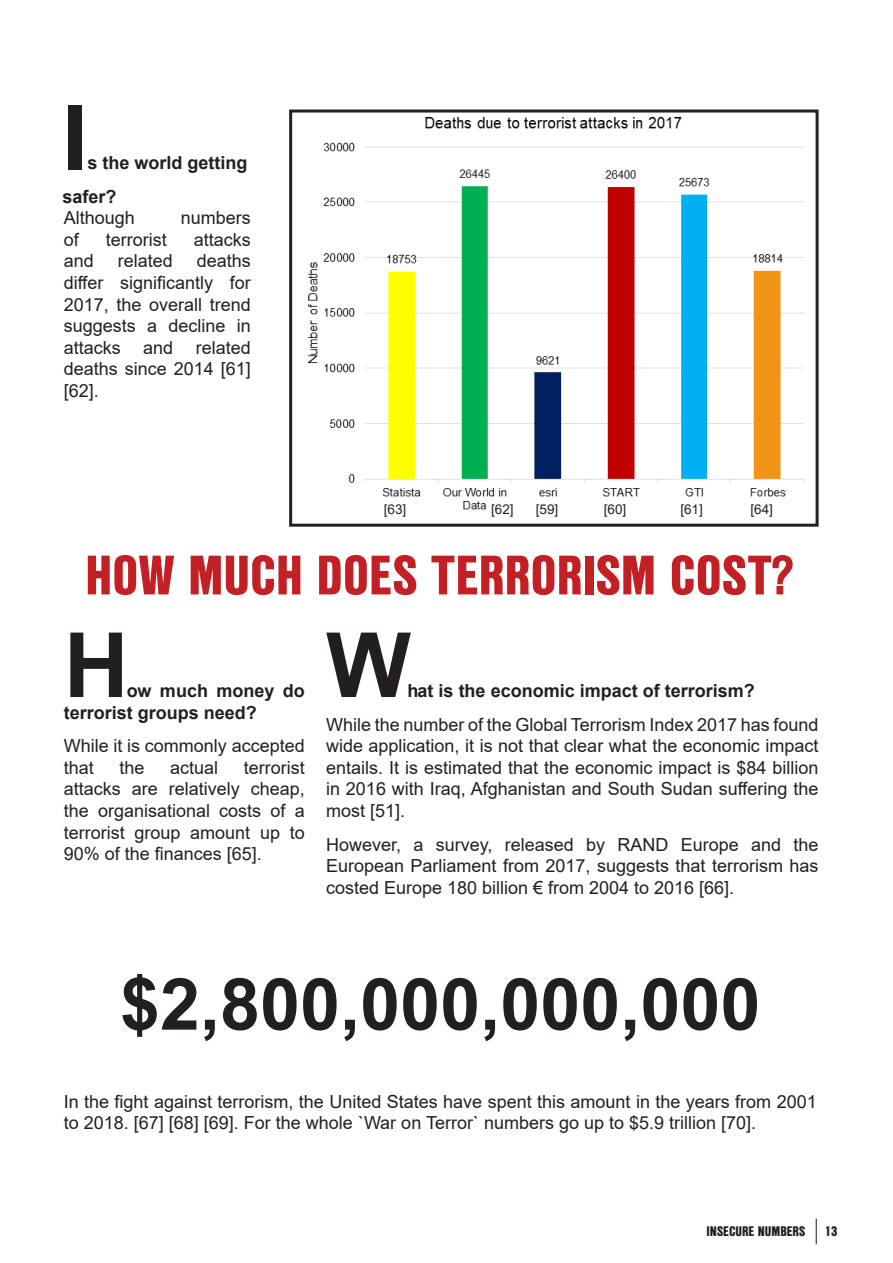
<style>
.page{position:relative;width:893px;height:1263px;background:#fff}
.page>*{position:absolute;margin:0;border:0;box-sizing:border-box;transform-origin:0 0}
.t1{font:700 90px "Arial";color:#231f20}
.t2{font:700 72px "Arial";color:#231f20}
.White_magazine_name{font:900 54px "Nimbus San Con L";color:#c32025}
.t3{font:18px/21.6px "Arial";color:#231f20;text-align:justify}
.t4{font:700 18px/21.6px "Arial";color:#231f20}
.t5{font:13.5px "Arial";color:#231f20}
.Right_page_number{font:900 13.5px "Nimbus San Con L";color:#231f20}
</style>
<div class="page">
<img style="left:308px;top:116px;width:496px;height:394px">
<div style="left:289px;top:110px;width:530px;height:417px;border:3px solid #231f20"></div>
<svg style="left:816px;top:1219px;width:1px;height:25px"></svg>
<p class="t1" style="left:63px;top:74px;width:27px">I</p>
<p class="t4" style="left:88px;top:152px;width:162px">s the world getting</p>
<p class="t4" style="left:63px;top:186px;width:56px">safer?</p>
<p class="t3" style="left:64px;top:207px;width:73px">Although</p>
<p class="t3" style="left:181px;top:207px;width:72px">numbers</p>
<p class="t3" style="left:64px;top:229px;width:17px">of</p>
<p class="t3" style="left:106px;top:229px;width:63px">terrorist</p>
<p class="t3" style="left:194px;top:229px;width:59px">attacks</p>
<p class="t3" style="left:64px;top:250px;width:32px">and</p>
<p class="t3" style="left:118px;top:250px;width:57px">related</p>
<p class="t3" style="left:64px;top:250px;width:189px;text-indent:133px">deaths differ significantly for 2017, the overall trend suggests a decline in attacks and</p>
<p class="t3" style="left:64px;top:337px;width:189px;text-indent:132px">related deaths since 2014 [61] [62].</p>
<p class="t5" style="left:384px;top:500px;width:24px">[63]</p>
<p class="t5" style="left:491px;top:499px;width:24px">[62]</p>
<p class="t5" style="left:536px;top:500px;width:24px">[59]</p>
<p class="t5" style="left:604px;top:499px;width:24px">[60]</p>
<p class="t5" style="left:680px;top:499px;width:24px">[61]</p>
<p class="t5" style="left:750px;top:499px;width:24px">[64]</p>
<p class="White_magazine_name" style="left:85px;top:534px;width:710px">HOW MUCH DOES TERRORISM COST?</p>
<p class="t1" style="left:64px;top:602px;width:66px">H</p>
<p class="t4" style="left:64px;top:680px;width:242px;text-indent:63px">ow much money do terrorist groups need?</p>
<p class="t3" style="left:64px;top:735px;width:242px">While it is commonly accepted that</p>
<p class="t3" style="left:64px;top:757px;width:242px;text-indent:180px">terrorist attacks are relatively cheap, the organisational costs of a terrorist group amount up to 90% of the finances [65].</p>
<p class="t3" style="left:119px;top:757px;width:27px">the</p>
<p class="t3" style="left:170px;top:757px;width:50px">actual</p>
<p class="t1" style="left:326px;top:602px;width:86px">W</p>
<p class="t4" style="left:407px;top:680px;width:349px">hat is the economic impact of terrorism?</p>
<p class="t3" style="left:326px;top:713px;width:494px">While the number of the Global Terrorism Index 2017 has found wide application, it is not that clear what the economic impact entails. It is estimated that the economic impact is $84 billion in 2016 with Iraq, Afghanistan and South Sudan suffering the most [51].</p>
<p class="t3" style="left:326px;top:833px;width:494px">However, a survey, released by RAND Europe and the European Parliament from 2017, suggests that terrorism has costed Europe 180 billion € from 2004 to 2016 [66].</p>
<p class="t2" style="left:120px;top:953px;width:642px">$2,800,000,000,000</p>
<p class="t3" style="left:64px;top:1090px;width:754px">In the fight against terrorism, the United States have spent this amount in the years from 2001 to 2018. [67] [68] [69]. For the whole `War on Terror` numbers go up to $5.9 trillion [70].</p>
<p class="Right_page_number" style="left:707px;top:1221px;width:100px">INSECURE NUMBERS</p>
<p class="Right_page_number" style="left:825px;top:1221px;width:14px">13</p>
</div>
